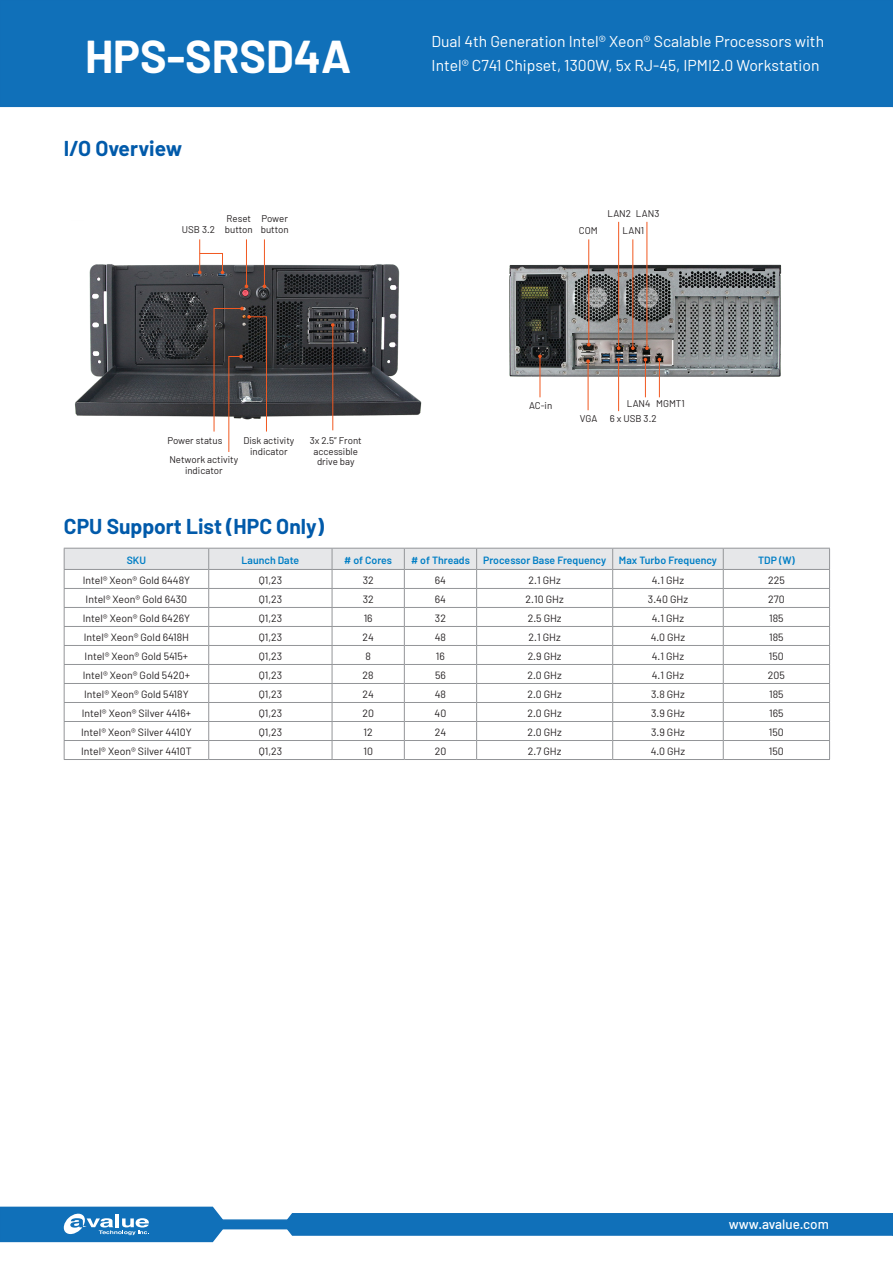
<style>
.page{position:relative;width:893px;height:1263px;background:#fff}
.page>*{position:absolute;margin:0;border:0;box-sizing:border-box;transform-origin:0 0}
.item{font:700 45px "Barlow";color:#fff}
.features{font:700 21px "Barlow";color:#015aaa}
.line{font:15.75px/24px "Barlow";color:#fff}
.t1{font:500 13.5px "Barlow";color:#fff}
.body-B{font:10.5px "Barlow";color:#231f20}
.body{font:10.5px "Barlow";color:#231f20}
.body-T{font:600 10.5px "Barlow";color:#007ec5}
.line-2{font:9.75px/10.5px "Barlow";color:#231f20}
</style>
<div class="page">
<svg style="left:0;top:1206px;width:893px;height:37px"></svg>
<div style="left:0;top:0;width:893px;height:106px;background:#1070b9"></div>
<div style="left:0;top:0;width:893px;height:107px;border:2px solid #116fb8"></div>
<svg style="left:892px;top:0;width:1px;height:107px"></svg>
<img style="left:74px;top:239px;width:348px;height:192px">
<svg style="left:64px;top:548px;width:766px;height:211px"></svg>
<hr style="left:64px;top:759px;width:145px;height:1px;background:#939598">
<hr style="left:209px;top:759px;width:123px;height:1px;background:#939598">
<hr style="left:332px;top:759px;width:72px;height:1px;background:#939598">
<hr style="left:404px;top:759px;width:73px;height:1px;background:#939598">
<hr style="left:477px;top:759px;width:136px;height:1px;background:#939598">
<hr style="left:613px;top:759px;width:110px;height:1px;background:#939598">
<hr style="left:723px;top:759px;width:107px;height:1px;background:#939598">
<hr style="left:332px;top:325px;width:1px;height:105px;background:#f15921">
<svg style="left:331px;top:323px;width:4px;height:4px"></svg>
<hr style="left:264px;top:239px;width:1px;height:47px;background:#f15921">
<hr style="left:246px;top:239px;width:1px;height:47px;background:#f15921">
<hr style="left:199px;top:239px;width:1px;height:33px;background:#f15921">
<svg style="left:198px;top:253px;width:26px;height:21px"></svg>
<svg style="left:213px;top:307px;width:54px;height:145px"></svg>
<img style="left:509px;top:223px;width:273px;height:189px">
<hr style="left:539px;top:356px;width:1px;height:41px;background:#f15921">
<svg style="left:538px;top:354px;width:4px;height:4px"></svg>
<hr style="left:588px;top:361px;width:1px;height:49px;background:#f15921">
<svg style="left:586px;top:359px;width:4px;height:4px"></svg>
<hr style="left:588px;top:239px;width:1px;height:106px;background:#f15921">
<hr style="left:618px;top:222px;width:1px;height:126px;background:#f15921">
<hr style="left:632px;top:239px;width:1px;height:109px;background:#f15921">
<svg style="left:631px;top:346px;width:4px;height:4px"></svg>
<hr style="left:646px;top:222px;width:1px;height:126px;background:#f15921">
<svg style="left:645px;top:346px;width:4px;height:4px"></svg>
<hr style="left:618px;top:360px;width:1px;height:51px;background:#f15921">
<hr style="left:645px;top:360px;width:1px;height:37px;background:#f15921">
<hr style="left:659px;top:360px;width:1px;height:37px;background:#f15921">
<p class="item" style="left:85px;top:28px;width:268px">HPS-SRSD4A</p>
<p class="line" style="left:432px;top:29px;width:394px">Dual 4th Generation Intel® Xeon® Scalable Processors with<br>Intel® C741 Chipset, 1300W, 5x RJ-45, IPMI2.0 Workstation</p>
<p class="features" style="left:64px;top:136px;width:120px">I/O Overview</p>
<p class="line-2" style="left:182px;top:224px;width:35px">USB 3.2</p>
<p class="line-2" style="left:227px;top:213px;width:26px">Reset</p>
<p class="line-2" style="left:225px;top:224px;width:30px">button</p>
<p class="line-2" style="left:261px;top:213px;width:30px">Power button</p>
<p class="line-2" style="left:310px;top:435px;width:54px;text-align:center">3x 2.5” Front accessible</p>
<p class="line-2" style="left:167px;top:435px;width:56px">Power status</p>
<p class="line-2" style="left:243px;top:435px;width:53px">Disk activity</p>
<p class="line-2" style="left:250px;top:446px;width:39px">indicator</p>
<p class="line-2" style="left:169px;top:454px;width:70px">Network activity</p>
<p class="line-2" style="left:317px;top:456px;width:39px">drive bay</p>
<p class="line-2" style="left:185px;top:465px;width:39px">indicator</p>
<p class="line-2" style="left:579px;top:225px;width:20px">COM</p>
<p class="line-2" style="left:607px;top:207px;width:25px">LAN2</p>
<p class="line-2" style="left:636px;top:207px;width:25px">LAN3</p>
<p class="line-2" style="left:622px;top:225px;width:23px">LAN1</p>
<p class="line-2" style="left:529px;top:400px;width:25px">AC-in</p>
<p class="line-2" style="left:627px;top:398px;width:25px">LAN4</p>
<p class="line-2" style="left:656px;top:398px;width:30px">MGMT1</p>
<p class="line-2" style="left:580px;top:413px;width:19px">VGA</p>
<p class="line-2" style="left:610px;top:413px;width:48px">6 x USB 3.2</p>
<p class="features" style="left:64px;top:513px;width:261px">CPU Support List (HPC Only)</p>
<p class="body-T" style="left:127px;top:554px;width:21px">SKU</p>
<p class="body-T" style="left:242px;top:554px;width:59px">Launch Date</p>
<p class="body-T" style="left:344px;top:554px;width:49px"># of Cores</p>
<p class="body-T" style="left:411px;top:554px;width:60px"># of Threads</p>
<p class="body-T" style="left:483px;top:554px;width:124px">Processor Base Frequency</p>
<p class="body-T" style="left:619px;top:554px;width:100px">Max Turbo Frequency</p>
<p class="body-T" style="left:758px;top:554px;width:38px">TDP (W)</p>
<p class="body-B" style="left:83px;top:574px;width:109px">Intel® Xeon® Gold 6448Y</p>
<p class="body-B" style="left:259px;top:574px;width:25px">Q1,23</p>
<p class="body" style="left:363px;top:574px;width:13px">32</p>
<p class="body" style="left:435px;top:574px;width:13px">64</p>
<p class="body" style="left:529px;top:574px;width:34px">2.1 GHz</p>
<p class="body" style="left:652px;top:574px;width:34px">4.1 GHz</p>
<p class="body" style="left:768px;top:574px;width:18px">225</p>
<p class="body-B" style="left:86px;top:593px;width:103px">Intel® Xeon® Gold 6430</p>
<p class="body-B" style="left:259px;top:593px;width:25px">Q1,23</p>
<p class="body" style="left:363px;top:593px;width:13px">32</p>
<p class="body" style="left:435px;top:593px;width:13px">64</p>
<p class="body" style="left:526px;top:593px;width:40px">2.10 GHz</p>
<p class="body" style="left:648px;top:593px;width:42px">3.40 GHz</p>
<p class="body" style="left:768px;top:593px;width:18px">270</p>
<p class="body-B" style="left:83px;top:612px;width:109px">Intel® Xeon® Gold 6426Y</p>
<p class="body-B" style="left:259px;top:612px;width:25px">Q1,23</p>
<p class="body" style="left:364px;top:612px;width:11px">16</p>
<p class="body" style="left:435px;top:612px;width:13px">32</p>
<p class="body" style="left:528px;top:612px;width:35px">2.5 GHz</p>
<p class="body" style="left:652px;top:612px;width:34px">4.1 GHz</p>
<p class="body" style="left:769px;top:612px;width:16px">185</p>
<p class="body-B" style="left:84px;top:631px;width:107px">Intel® Xeon® Gold 6418H</p>
<p class="body-B" style="left:259px;top:631px;width:25px">Q1,23</p>
<p class="body" style="left:362px;top:631px;width:13px">24</p>
<p class="body" style="left:435px;top:631px;width:13px">48</p>
<p class="body" style="left:529px;top:631px;width:34px">2.1 GHz</p>
<p class="body" style="left:651px;top:631px;width:36px">4.0 GHz</p>
<p class="body" style="left:769px;top:631px;width:16px">185</p>
<p class="body-B" style="left:85px;top:650px;width:105px">Intel® Xeon® Gold 5415+</p>
<p class="body-B" style="left:259px;top:650px;width:25px">Q1,23</p>
<p class="body" style="left:365px;top:650px;width:7px">8</p>
<p class="body" style="left:436px;top:650px;width:11px">16</p>
<p class="body" style="left:528px;top:650px;width:35px">2.9 GHz</p>
<p class="body" style="left:652px;top:650px;width:34px">4.1 GHz</p>
<p class="body" style="left:769px;top:650px;width:16px">150</p>
<p class="body-B" style="left:83px;top:669px;width:109px">Intel® Xeon® Gold 5420+</p>
<p class="body-B" style="left:259px;top:669px;width:25px">Q1,23</p>
<p class="body" style="left:363px;top:669px;width:13px">28</p>
<p class="body" style="left:435px;top:669px;width:12px">56</p>
<p class="body" style="left:528px;top:669px;width:36px">2.0 GHz</p>
<p class="body" style="left:652px;top:669px;width:34px">4.1 GHz</p>
<p class="body" style="left:768px;top:669px;width:18px">205</p>
<p class="body-B" style="left:84px;top:688px;width:106px">Intel® Xeon® Gold 5418Y</p>
<p class="body-B" style="left:259px;top:688px;width:25px">Q1,23</p>
<p class="body" style="left:362px;top:688px;width:13px">24</p>
<p class="body" style="left:435px;top:688px;width:13px">48</p>
<p class="body" style="left:528px;top:688px;width:36px">2.0 GHz</p>
<p class="body" style="left:651px;top:688px;width:35px">3.8 GHz</p>
<p class="body" style="left:769px;top:688px;width:16px">185</p>
<p class="body-B" style="left:82px;top:707px;width:111px">Intel® Xeon® Silver 4416+</p>
<p class="body-B" style="left:259px;top:707px;width:25px">Q1,23</p>
<p class="body" style="left:362px;top:707px;width:13px">20</p>
<p class="body" style="left:435px;top:707px;width:13px">40</p>
<p class="body" style="left:528px;top:707px;width:36px">2.0 GHz</p>
<p class="body" style="left:651px;top:707px;width:35px">3.9 GHz</p>
<p class="body" style="left:769px;top:707px;width:16px">165</p>
<p class="body-B" style="left:81px;top:726px;width:112px">Intel® Xeon® Silver 4410Y</p>
<p class="body-B" style="left:259px;top:726px;width:25px">Q1,23</p>
<p class="body" style="left:364px;top:726px;width:11px">12</p>
<p class="body" style="left:435px;top:726px;width:13px">24</p>
<p class="body" style="left:528px;top:726px;width:36px">2.0 GHz</p>
<p class="body" style="left:651px;top:726px;width:35px">3.9 GHz</p>
<p class="body" style="left:769px;top:726px;width:16px">150</p>
<p class="body-B" style="left:81px;top:745px;width:112px">Intel® Xeon® Silver 4410T</p>
<p class="body-B" style="left:259px;top:745px;width:25px">Q1,23</p>
<p class="body" style="left:363px;top:745px;width:11px">10</p>
<p class="body" style="left:435px;top:745px;width:13px">20</p>
<p class="body" style="left:528px;top:745px;width:35px">2.7 GHz</p>
<p class="body" style="left:651px;top:745px;width:36px">4.0 GHz</p>
<p class="body" style="left:769px;top:745px;width:16px">150</p>
<p class="t1" style="left:729px;top:1216px;width:102px">www.avalue.com</p>
</div>
